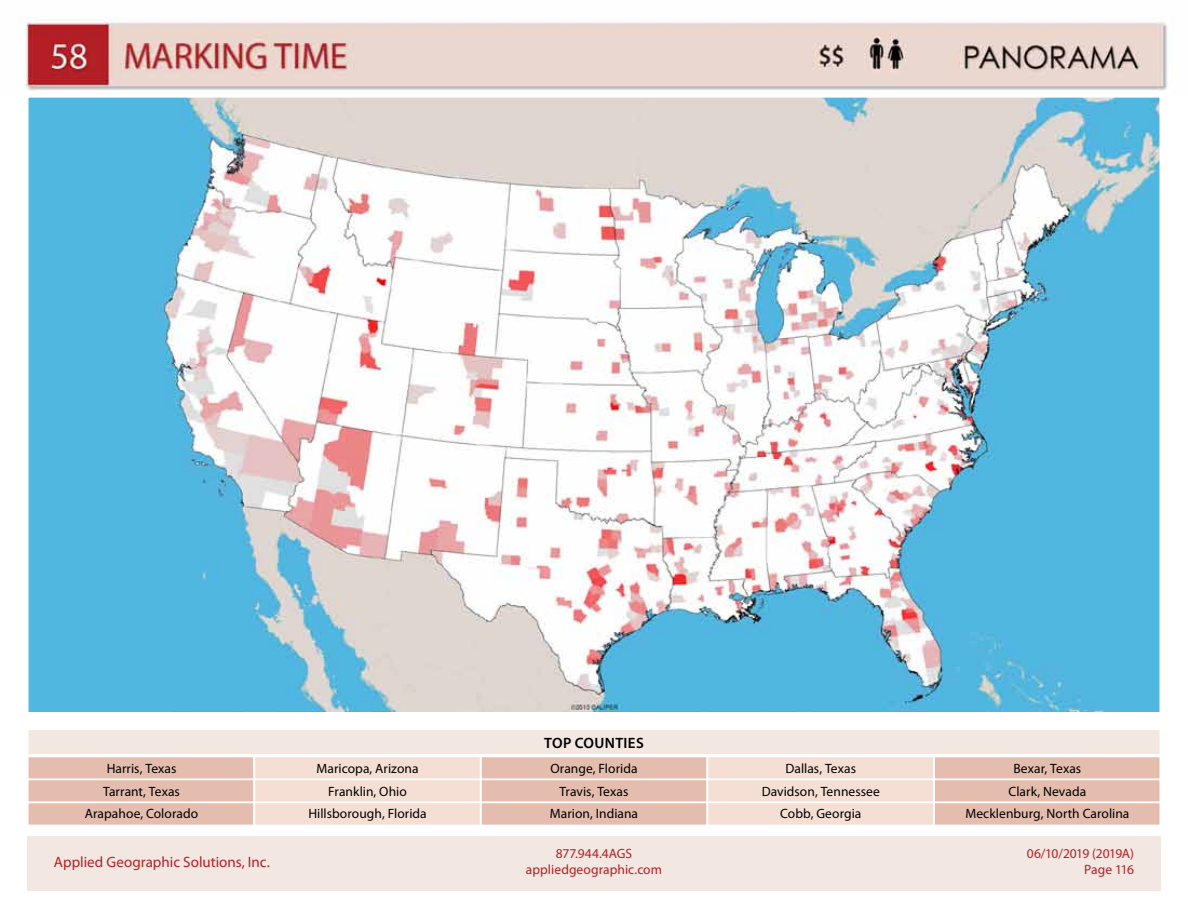
<style>
.page{position:relative;width:1188px;height:918px;background:#fff}
.page>*{position:absolute;margin:0;border:0;box-sizing:border-box;transform-origin:0 0}
.t1{font:15px "Myriad Pro";color:#b42025}
.t2{font:600 15px "Myriad Pro";letter-spacing:.025em;color:#000}
.t3{font:13.5px/22.5px "Myriad Pro";letter-spacing:.005em;color:#000;text-align:center}
.t4{font:13.5px/16.2px "Myriad Pro";color:#b42025;text-align:center}
.t5{font:13.5px/16.2px "Myriad Pro";letter-spacing:-.03em;color:#b42025;text-align:right}
</style>
<div class="page">
<div style="left:27px;top:729px;width:1134px;height:27px;background:#f3e7e1;border:2px solid #fff"></div>
<div style="left:27px;top:756px;width:228px;height:24px;background:#e5bdae;border:2px solid #fff"></div>
<div style="left:480px;top:756px;width:228px;height:24px;background:#e5bdae;border:2px solid #fff"></div>
<div style="left:933px;top:756px;width:228px;height:24px;background:#e5bdae;border:2px solid #fff"></div>
<div style="left:254px;top:756px;width:227px;height:24px;background:#f5dfd5;border:2px solid #fff"></div>
<div style="left:707px;top:756px;width:227px;height:24px;background:#f5dfd5;border:2px solid #fff"></div>
<div style="left:27px;top:779px;width:228px;height:24px;background:#e5bdae;border:2px solid #fff"></div>
<div style="left:480px;top:779px;width:228px;height:24px;background:#e5bdae;border:2px solid #fff"></div>
<div style="left:933px;top:779px;width:228px;height:24px;background:#e5bdae;border:2px solid #fff"></div>
<div style="left:254px;top:779px;width:227px;height:24px;background:#f5dfd5;border:2px solid #fff"></div>
<div style="left:707px;top:779px;width:227px;height:24px;background:#f5dfd5;border:2px solid #fff"></div>
<div style="left:27px;top:802px;width:228px;height:24px;background:#e5bdae;border:2px solid #fff"></div>
<div style="left:480px;top:802px;width:228px;height:24px;background:#e5bdae;border:2px solid #fff"></div>
<div style="left:933px;top:802px;width:228px;height:24px;background:#e5bdae;border:2px solid #fff"></div>
<div style="left:254px;top:802px;width:227px;height:24px;background:#f5dfd5;border:2px solid #fff"></div>
<div style="left:707px;top:802px;width:227px;height:24px;background:#f5dfd5;border:2px solid #fff"></div>
<img style="left:23px;top:17px;width:1145px;height:74px">
<div style="left:27px;top:837px;width:1134px;height:54px;background:#f3e7e1"></div>
<img style="left:30px;top:99px;width:1128px;height:613px">
<p class="t2" style="left:544px;top:733px;width:101px">TOP COUNTIES</p>
<p class="t3" style="left:85px;top:757px;width:115px">Harris, Texas<br>Tarrant, Texas<br>Arapahoe, Colorado</p>
<p class="t3" style="left:308px;top:757px;width:120px">Maricopa, Arizona<br>Franklin, Ohio<br>Hillsborough, Florida</p>
<p class="t3" style="left:550px;top:757px;width:90px">Orange, Florida<br>Travis, Texas<br>Marion, Indiana</p>
<p class="t3" style="left:762px;top:757px;width:120px">Dallas, Texas<br>Davidson, Tennessee<br>Cobb, Georgia</p>
<p class="t3" style="left:965px;top:757px;width:166px">Bexar, Texas<br>Clark, Nevada<br>Mecklenburg, North Carolina</p>
<p class="t1" style="left:54px;top:852px;width:217px">Applied Geographic Solutions, Inc.</p>
<p class="t4" style="left:526px;top:845px;width:138px">877.944.4AGS appliedgeographic.com</p>
<p class="t5" style="left:1027px;top:845px;width:109px">06/10/2019 (2019A)<br>Page 116</p>
</div>
